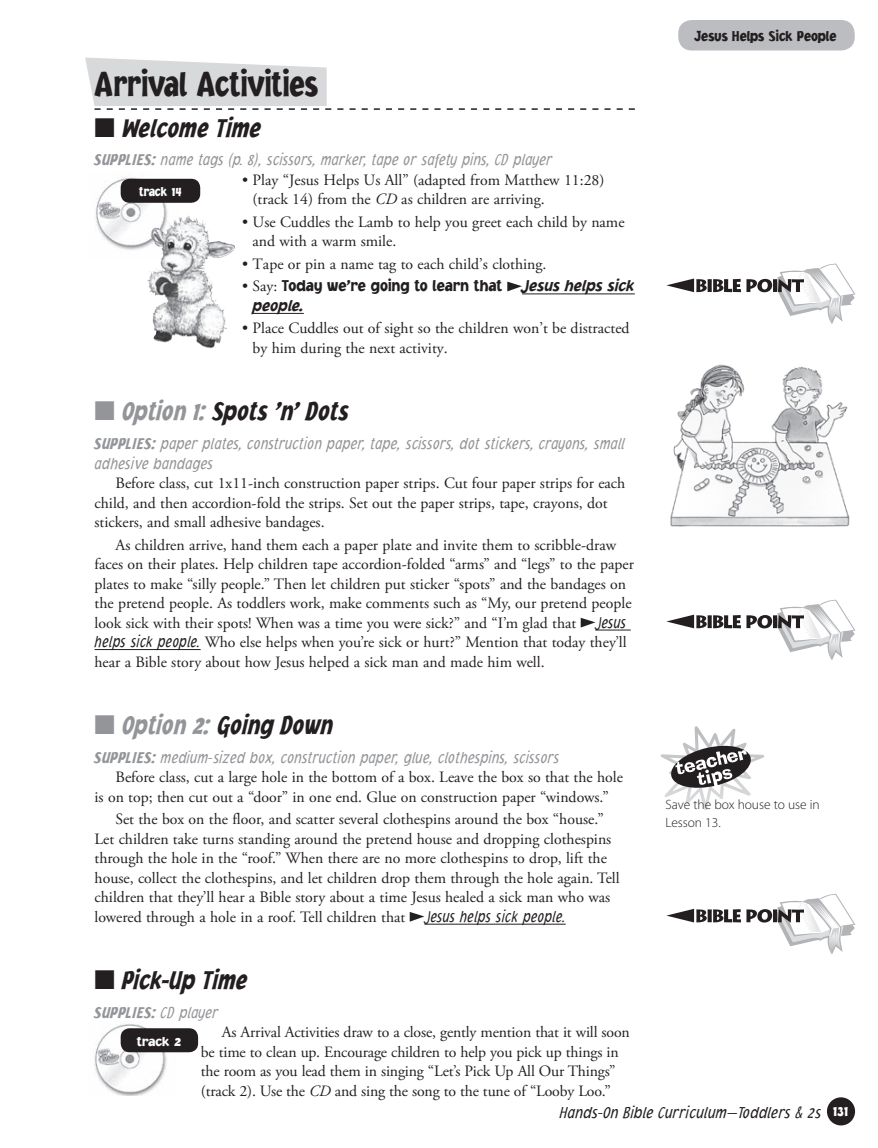
<style>
.page{position:relative;width:878px;height:1148px;background:#fff}
.page>*{position:absolute;margin:0;border:0;box-sizing:border-box;transform-origin:0 0}
.t1{font:900 36px "Jacoby Cond ICG";color:#231f20;scale:.9 1}
.t2{font:italic 900 27px "Jacoby Cond ICG";color:#231f20;scale:.9 1}
.t3{font:italic 300 16.5px/19.5px "Jacoby Cond ICG";color:#939598;scale:.95 1}
.t4{font:900 16.5px/19.5px "Jacoby ICG";letter-spacing:.005em;color:#231f20;scale:.9 1}
.t5{font:italic 300 16.5px "Jacoby Cond ICG";color:#231f20}
.t6{font:italic 900 16.5px "Jacoby Cond ICG";letter-spacing:.03em;color:#939598;scale:.95 1}
.t7{font:15.75px/19.5px "Adobe Garamond Pro";color:#231f20}
.t8{font:900 15px "Jacoby Cond ICG";color:#231f20}
.t9{font:300 13.5px/18px "Myriad Pro";letter-spacing:-.005em;color:#231f20}
.t10{font:900 13.5px "Jacoby Cond ICG";color:#fff}
.t11{font:900 13.5px "Jacoby ICG";color:#fff}
.s1{font-weight:900}
.s2{font-style:italic}
.s3{font-family:"Adobe Garamond Pro";font-weight:400;font-size:15.75px}
.s4{color:#939598}
.s5{font-family:"Jacoby Cond ICG";font-weight:300;font-style:italic;font-size:16.5px}
.s6{font-weight:300}
.s7{font-weight:900;font-style:normal;font-size:15px;color:#fff}
</style>
<div class="page">
<div style="left:826px;top:1097px;width:29px;height:28px;background:#231f20;border-radius:50%"></div>
<div style="left:678px;top:20px;width:176px;height:30px;background:#bcbdc0;border-radius:14px"></div>
<svg style="left:85px;top:57px;width:549px;height:53px"></svg>
<hr style="left:522px;top:293px;width:113px;height:1px;background:#231f20">
<hr style="left:252px;top:313px;width:52px;height:1px;background:#231f20">
<hr style="left:595px;top:629px;width:35px;height:1px;background:#231f20">
<hr style="left:94px;top:649px;width:107px;height:1px;background:#231f20">
<hr style="left:424px;top:923px;width:141px;height:1px;background:#231f20">
<svg style="left:507px;top:282px;width:15px;height:9px"></svg>
<svg style="left:580px;top:618px;width:15px;height:9px"></svg>
<svg style="left:409px;top:912px;width:15px;height:9px"></svg>
<svg style="left:666px;top:263px;width:189px;height:61px"></svg>
<svg style="left:666px;top:599px;width:189px;height:62px"></svg>
<svg style="left:666px;top:893px;width:189px;height:62px"></svg>
<img style="left:95px;top:177px;width:82px;height:73px">
<div style="left:121px;top:179px;width:79px;height:24px;background:#231f20;border-radius:9px"></div>
<img style="left:144px;top:213px;width:91px;height:135px">
<img style="left:94px;top:1023px;width:82px;height:72px">
<div style="left:121px;top:1028px;width:77px;height:24px;background:#231f20;border-radius:9px"></div>
<img style="left:670px;top:364px;width:180px;height:163px">
<svg style="left:660px;top:726px;width:105px;height:85px"></svg>
<h1 class="t1" style="left:94px;top:62px;width:250px">Arrival Activities</h1>
<h2 class="t2" style="left:94px;top:111px;width:187px">■ Welcome Time</h2>
<p class="t3" style="left:95px;top:150px;width:483px"><span class="s1">SUPPLIES:</span> name tags (p. 8), scissors, marker, tape or safety pins, CD player</p>
<p class="t7" style="left:252px;top:171px;width:353px;text-indent:-10px">• Play “Jesus Helps Us All” (adapted from Matthew 11:28) (track 14) from the <span class="s2">CD</span> as children are arriving.</p>
<p class="t7" style="left:252px;top:213px;width:373px;text-indent:-10px">• Use Cuddles the Lamb to help you greet each child by name and with a warm smile.</p>
<p class="t7" style="left:242px;top:255px;width:306px">• Tape or pin a name tag to each child’s clothing.</p>
<p class="t4" style="left:252px;top:276px;width:425px;text-indent:-10px"><span class="s3">• Say:</span> Today we’re going to learn that <span class="s2">Jesus helps sick people.</span></p>
<p class="t7" style="left:252px;top:319px;width:378px;text-indent:-10px">• Place Cuddles out of sight so the children won’t be distracted by him during the next activity.</p>
<p class="t10" style="left:139px;top:183px;width:44px">track 14</p>
<h2 class="t2" style="left:94px;top:395px;width:284px"><span class="s4">■ Option 1:</span> Spots ’n’ Dots</h2>
<p class="t3" style="left:94px;top:433px;width:560px"><span class="s1">SUPPLIES:</span> paper plates, construction paper, tape, scissors, dot stickers, crayons, small adhesive bandages</p>
<p class="t7" style="left:95px;top:474px;width:532px;text-indent:21px">Before class, cut 1x11-inch construction paper strips. Cut four paper strips for each child, and then accordion-fold the strips. Set out the paper strips, tape, crayons, dot stickers, and small adhesive bandages.</p>
<p class="t7" style="left:94px;top:535px;width:541px;text-indent:21px">As children arrive, hand them each a paper plate and invite them to scribble-draw faces on their plates. Help children tape accordion-folded “arms” and “legs” to the paper plates to make “silly people.” Then let children put sticker “spots” and the bandages on the pretend people. As toddlers work, make comments such as “My, our pretend people look sick with their spots! When was a time you were sick?” and “I’m glad that <span class="s5">Jesus helps sick people.</span> Who else helps when you’re sick or hurt?” Mention that today they’ll hear a Bible story about how Jesus helped a sick man and made him well.</p>
<h2 class="t2" style="left:94px;top:708px;width:266px"><span class="s4">■ Option 2:</span> Going Down</h2>
<p class="t3" style="left:95px;top:747px;width:490px"><span class="s1">SUPPLIES:</span> medium-sized box, construction paper, glue, clothespins, scissors</p>
<p class="t7" style="left:95px;top:768px;width:530px;text-indent:21px">Before class, cut a large hole in the bottom of a box. Leave the box so that the hole is on top; then cut out a “door” in one end. Glue on construction paper “windows.”</p>
<p class="t7" style="left:95px;top:810px;width:526px;text-indent:21px">Set the box on the floor, and scatter several clothespins around the box “house.” Let children take turns standing around the pretend house and dropping clothespins through the hole in the “roof.” When there are no more clothespins to drop, lift the house, collect the clothespins, and let children drop them through the hole again. Tell children that they’ll hear a Bible story about a time Jesus healed a sick man who was lowered through a hole in a roof. Tell children that <span class="s5">Jesus helps sick people.</span></p>
<h2 class="t2" style="left:94px;top:963px;width:172px">■ Pick-Up Time</h2>
<p class="t6" style="left:95px;top:1002px;width:132px">SUPPLIES: <span class="s6">CD player</span></p>
<p class="t7" style="left:201px;top:1023px;width:430px;text-indent:21px">As Arrival Activities draw to a close, gently mention that it will soon be time to clean up. Encourage children to help you pick up things in the room as you lead them in singing “Let’s Pick Up All Our Things” (track 2). Use the <span class="s2">CD</span> and sing the song to the tune of “Looby Loo.”</p>
<p class="t11" style="left:137px;top:1032px;width:46px">track 2</p>
<p class="t8" style="left:694px;top:27px;width:144px">Jesus Helps Sick People</p>
<p class="t9" style="left:665px;top:795px;width:156px">Save the box house to use in<br>Lesson 13.</p>
<p class="t5" style="left:559px;top:1102px;width:290px">Hands-On Bible Curriculum—Toddlers &amp; 2s <span class="s7">131</span></p>
</div>
